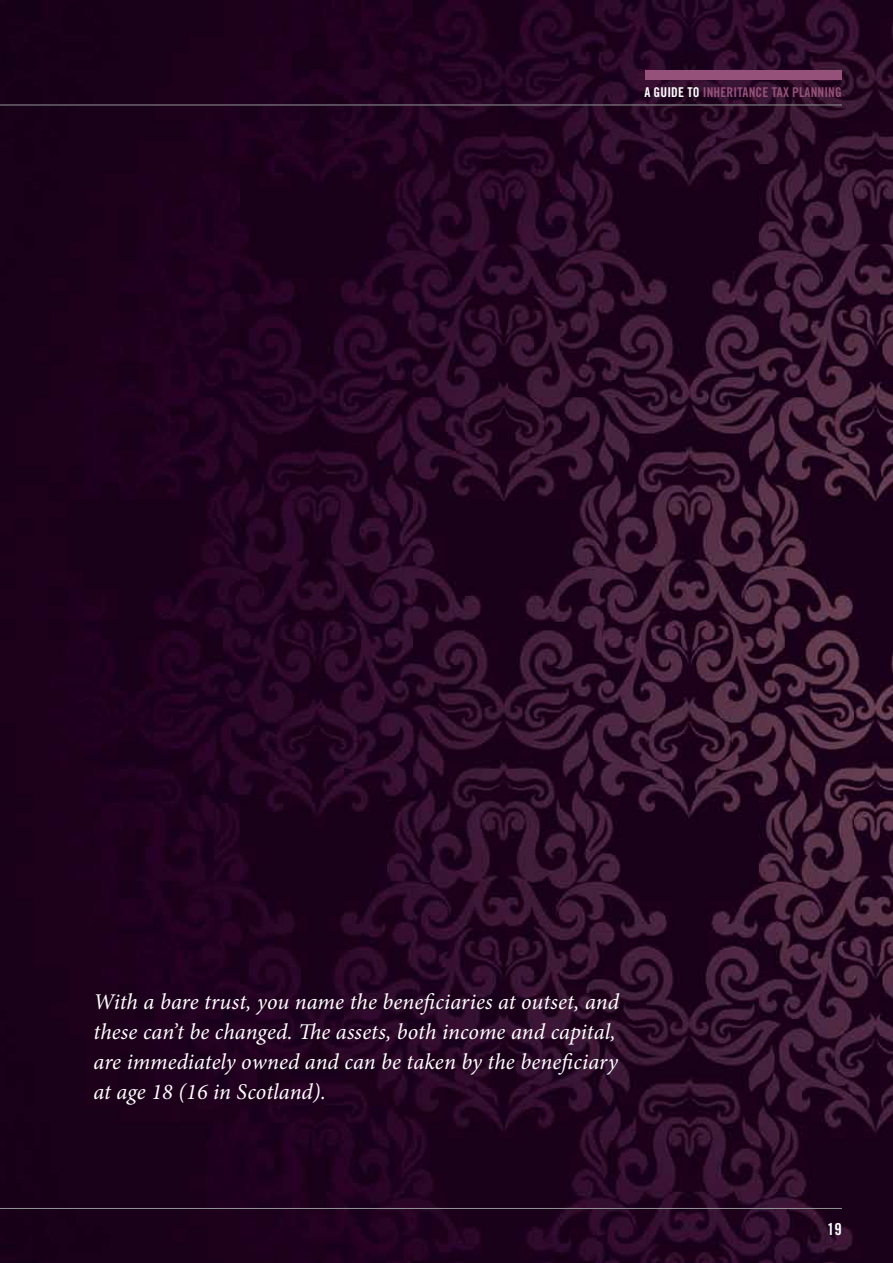
<style>
.page{position:relative;width:893px;height:1263px;background:#fff}
.page>*{position:absolute;margin:0;border:0;box-sizing:border-box;transform-origin:0 0}
.t1{font:italic 22.5px/30px "Minion Pro";letter-spacing:.005em;color:#fff}
.t2{font:16.5px "Trade Gothic Bold Cond Twenty";color:#fff}
.t3{font:13.5px "Trade Gothic Bold Cond Twenty";letter-spacing:.01em;color:#95517a}
.s1{color:#fff}
</style>
<div class="page">
<img style="left:0;top:0;width:893px;height:1263px">
<hr style="left:0;top:1208px;width:842px;height:1px;background:#939598">
<div style="left:645px;top:70px;width:197px;height:10px;background:#95517a"></div>
<hr style="left:0;top:105px;width:842px;height:1px;background:#939598">
<p class="t3" style="left:644px;top:84px;width:199px"><span class="s1">A GUIDE TO</span> INHERITANCE TAX PLANNING</p>
<p class="t1" style="left:94px;top:986px;width:527px">With a bare trust, you name the beneficiaries at outset, and these can’t be changed. The assets, both income and capital, are immediately owned and can be taken by the beneficiary at age 18 (16 in Scotland).</p>
<p class="t2" style="left:827px;top:1219px;width:16px">19</p>
</div>
